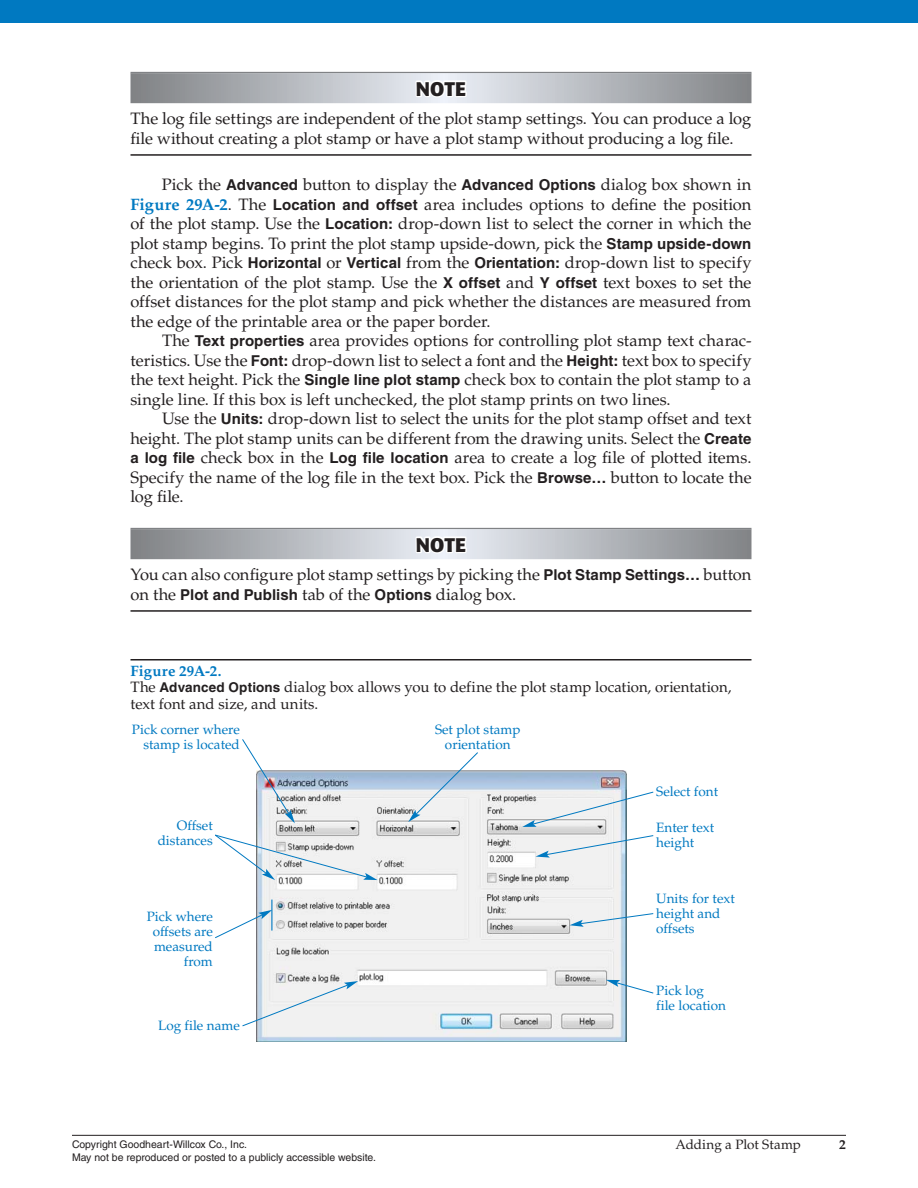
<style>
.page{position:relative;width:918px;height:1188px;background:#fff}
.page>*{position:absolute;margin:0;border:0;box-sizing:border-box;transform-origin:0 0}
.t1{font:700 19.5px "Formata";letter-spacing:.005em;color:#231f20}
.t2{font:16.5px/19.5px "Palatino";letter-spacing:-.005em;color:#231f20;text-align:justify}
.t3{font:15px/16.5px "Palatino";color:#231f20}
.t4{font:13.5px/15px "Palatino";color:#0079c1;text-align:right}
.t5{font:13.5px "Palatino LT Std";color:#231f20}
.t6{font:700 13.5px "Palatino LT Std";color:#231f20}
.t7{font:10.5px "Helvetica LT Std";color:#231f20}
.s1{color:#fff}
.s2{font-family:"Helvetica LT Std";font-weight:700;font-size:15px}
.s3{font-weight:700;color:#0079c1}
.s4{font-family:"Helvetica LT Std";font-weight:700;font-size:13.5px}
</style>
<div class="page">
<div style="left:0;top:0;width:918px;height:22px;background:#0079c1"></div>
<hr style="left:72px;top:1135px;width:774px;height:1px;background:#231f20">
<hr style="left:130px;top:72px;width:622px;height:1px;background:#808285">
<svg style="left:130px;top:73px;width:622px;height:30px"></svg>
<hr style="left:130px;top:154px;width:622px;height:2px;background:#231f20">
<hr style="left:130px;top:528px;width:622px;height:1px;background:#808285">
<svg style="left:130px;top:529px;width:622px;height:30px"></svg>
<hr style="left:130px;top:610px;width:622px;height:2px;background:#231f20">
<hr style="left:130px;top:659px;width:622px;height:2px;background:#231f20">
<img style="left:257px;top:771px;width:369px;height:271px">
<svg style="left:569px;top:913px;width:85px;height:14px"></svg>
<svg style="left:215px;top:910px;width:57px;height:29px"></svg>
<hr style="left:271px;top:900px;width:1px;height:31px;background:#0079c1">
<svg style="left:215px;top:834px;width:163px;height:46px"></svg>
<svg style="left:536px;top:835px;width:118px;height:23px"></svg>
<svg style="left:522px;top:791px;width:132px;height:36px"></svg>
<svg style="left:408px;top:752px;width:71px;height:70px"></svg>
<svg style="left:242px;top:739px;width:53px;height:84px"></svg>
<svg style="left:242px;top:981px;width:116px;height:46px"></svg>
<svg style="left:606px;top:980px;width:48px;height:14px"></svg>
<p class="t1" style="left:416px;top:80px;width:52px"><span class="s1">N</span>OTE</p>
<p class="t2" style="left:130px;top:111px;width:622px">The log file settings are independent of the plot stamp settings. You can produce a log file without creating a plot stamp or have a plot stamp without producing a log file.</p>
<p class="t2" style="left:130px;top:177px;width:623px;text-indent:32px">Pick the <span class="s2">Advanced</span> button to display the <span class="s2">Advanced Options</span> dialog box shown in <span class="s3">Figure 29A-2</span>. The <span class="s2">Location and offset</span> area includes options to define the position of the plot stamp. Use the <span class="s2">Location:</span> drop-down list to select the corner in which the plot stamp begins. To print the plot stamp upside-down, pick the <span class="s2">Stamp upside-down </span>check box. Pick <span class="s2">Horizontal</span> or <span class="s2">Vertical</span> from the <span class="s2">Orientation:</span> drop-down list to specify the orientation of the plot stamp. Use the <span class="s2">X offset</span> and <span class="s2">Y offset</span> text boxes to set the offset distances for the plot stamp and pick whether the distances are measured from the edge of the printable area or the paper border.</p>
<p class="t2" style="left:130px;top:333px;width:623px;text-indent:32px">The <span class="s2">Text properties</span> area provides options for controlling plot stamp text charac&shy;teristics. Use the <span class="s2">Font:</span> drop-down list to select a font and the <span class="s2">Height:</span> text box to specify the text height. Pick the <span class="s2">Single line plot stamp</span> check box to contain the plot stamp to a single line. If this box is left unchecked, the plot stamp prints on two lines.</p>
<p class="t2" style="left:130px;top:411px;width:623px;text-indent:32px">Use the <span class="s2">Units:</span> drop-down list to select the units for the plot stamp offset and text height. The plot stamp units can be different from the drawing units. Select the <span class="s2">Create a log file</span> check box in the <span class="s2">Log file location</span> area to create a log file of plotted items.<br>Specify the name of the log file in the text box. Pick the <span class="s2">Browse…</span> button to locate the log file.</p>
<p class="t1" style="left:416px;top:536px;width:52px"><span class="s1">N</span>OTE</p>
<p class="t2" style="left:130px;top:567px;width:622px">You can also configure plot stamp settings by picking the <span class="s2">Plot Stamp Settings…</span> button on the <span class="s2">Plot and Publish</span> tab of the <span class="s2">Options</span> dialog box.</p>
<p class="t3" style="left:130px;top:664px;width:602px"><span class="s3">Figure 29A-2.<br></span>The <span class="s4">Advanced Options</span> dialog box allows you to define the plot stamp location, orientation, text font and size, and units.</p>
<p class="t4" style="left:132px;top:724px;width:109px">Pick corner where stamp is located</p>
<p class="t4" style="left:435px;top:724px;width:87px;text-align:center">Set plot stamp orientation</p>
<p class="t4" style="left:158px;top:819px;width:57px">Offset distances</p>
<p class="t4" style="left:147px;top:910px;width:68px">Pick where offsets are measured from</p>
<p class="t4" style="left:158px;top:1019px;width:83px">Log file name</p>
<p class="t4" style="left:656px;top:785px;width:63px">Select font</p>
<p class="t4" style="left:656px;top:821px;width:59px;text-align:left">Enter text height</p>
<p class="t4" style="left:656px;top:893px;width:80px;text-align:left">Units for text height and offsets</p>
<p class="t4" style="left:656px;top:984px;width:71px;text-align:left">Pick log file location</p>
<p class="t7" style="left:72px;top:1140px;width:177px">Copyright Goodheart-Willcox Co., Inc.</p>
<p class="t5" style="left:676px;top:1139px;width:127px">Adding a Plot Stamp</p>
<p class="t6" style="left:839px;top:1137px;width:8px">2</p>
<p class="t7" style="left:72px;top:1154px;width:306px">May not be reproduced or posted to a publicly accessible website.</p>
</div>
